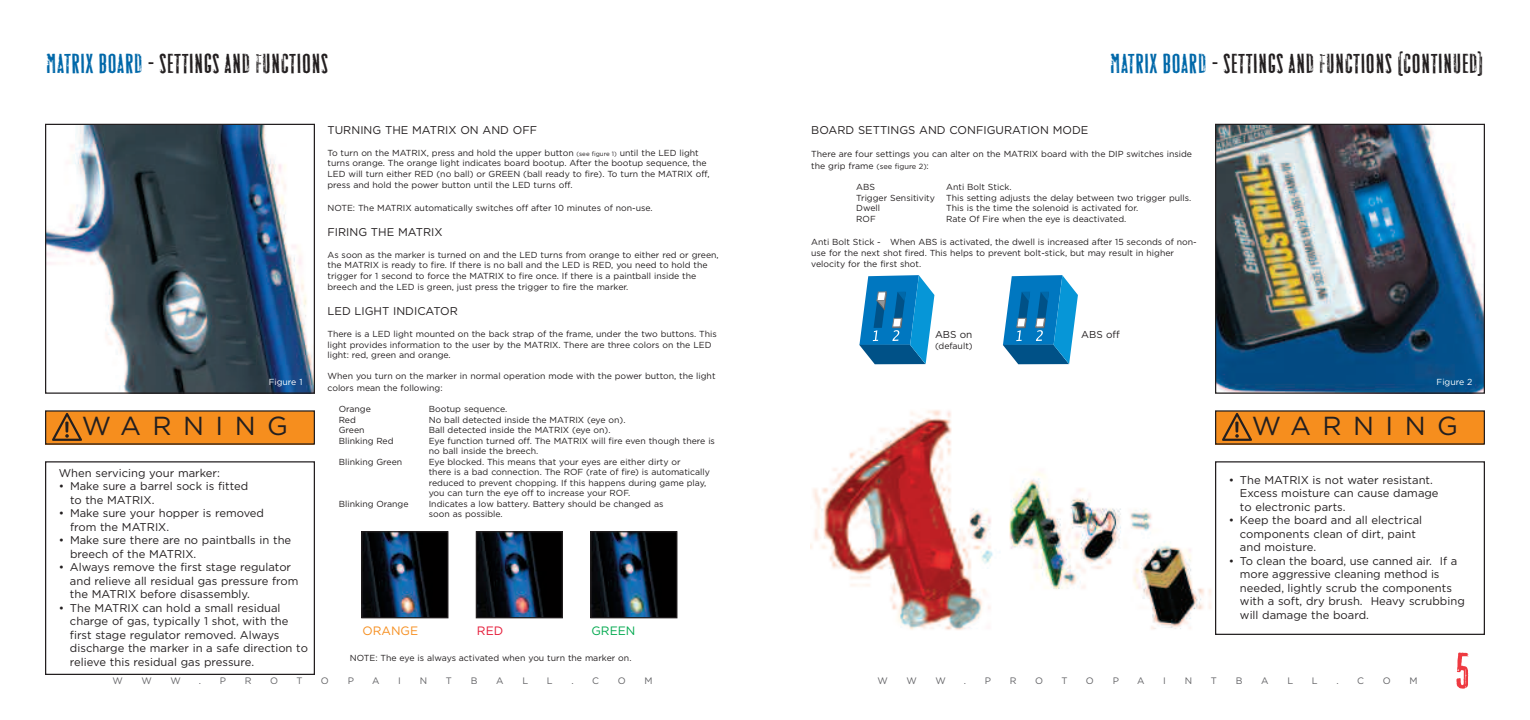
<style>
.page{position:relative;width:1530px;height:720px;background:#fff}
.page>*{position:absolute;margin:0;border:0;box-sizing:border-box;transform-origin:0 0}
.t1{font:55px "Roadkill";color:#ee3a41}
.t2{font:30px "Roadkill";letter-spacing:.025em;color:#231f20}
.t3{font:26.12px "Gotham";letter-spacing:.43em;color:#231f20}
.t4{font:12.12px "Gotham";color:#f68e1e}
.t5{font:12.12px "Gotham";color:#00a94e}
.t6{font:12.12px "Gotham";color:#e51836}
.t7{font:11.25px/13.5px "Gotham";color:#231f20}
.t8{font:10px "Gotham";color:#231f20}
.t9{font:9.38px "Gotham";color:#636366}
.t10{font:8.75px/10.5px "Gotham";color:#231f20}
.t11{font:8.75px "Gotham";color:#fff}
.s1{color:#0068a9}
.s2{font-size:6.25px}
.s3{font-size:7.5px}
</style>
<div class="page">
<img style="left:47px;top:126px;width:266px;height:266px">
<div style="left:45px;top:124px;width:270px;height:270px;border:1px solid #231f20"></div>
<div style="left:45px;top:461px;width:270px;height:214px;border:1px solid #231f20"></div>
<div style="left:46px;top:411px;width:268px;height:33px;background:#f68e1e"></div>
<svg style="left:52px;top:413px;width:30px;height:28px"></svg>
<div style="left:1215px;top:461px;width:270px;height:174px;border:1px solid #231f20"></div>
<div style="left:1216px;top:411px;width:268px;height:33px;background:#f68e1e"></div>
<svg style="left:1222px;top:413px;width:30px;height:28px"></svg>
<img style="left:1217px;top:126px;width:266px;height:266px">
<div style="left:1215px;top:124px;width:270px;height:270px;border:1px solid #231f20"></div>
<img style="left:363px;top:533px;width:83px;height:83px">
<div style="left:361px;top:531px;width:87px;height:87px;border:1px solid #231f20"></div>
<img style="left:478px;top:533px;width:83px;height:83px">
<div style="left:476px;top:531px;width:87px;height:87px;border:1px solid #231f20"></div>
<img style="left:592px;top:533px;width:83px;height:83px">
<div style="left:590px;top:531px;width:87px;height:87px;border:1px solid #231f20"></div>
<img style="left:810px;top:410px;width:402px;height:220px">
<svg style="left:859px;top:275px;width:75px;height:89px;background:#2e8bc1"></svg>
<svg style="left:1003px;top:275px;width:75px;height:89px;background:#2d8bc2"></svg>
<h2 class="t2" style="left:46px;top:45px;width:283px"><span class="s1">MATRIX BOARD</span> - SETTINGS AND FUNCTIONS</h2>
<h2 class="t2" style="left:1110px;top:45px;width:375px"><span class="s1">MATRIX BOARD</span> - SETTINGS AND FUNCTIONS (CONTINUED)</h2>
<p class="t7" style="left:328px;top:123px;width:211px">TURNING THE MATRIX ON AND OFF</p>
<p class="t10" style="left:328px;top:148px;width:384px">To turn on the MATRIX, press and hold the upper button <span class="s2">(see figure 1)</span> until the LED light turns orange. The orange light indicates board bootup. After the bootup sequence, the<br>LED will turn either RED (no ball) or GREEN (ball ready to fire). To turn the MATRIX off,</p>
<p class="t10" style="left:328px;top:180px;width:247px">press and hold the power button until the LED turns off.</p>
<p class="t10" style="left:328px;top:203px;width:327px">NOTE: The MATRIX automatically switches off after 10 minutes of non-use.</p>
<p class="t7" style="left:328px;top:225px;width:117px">FIRING THE MATRIX</p>
<p class="t10" style="left:328px;top:250px;width:393px">As soon as the marker is turned on and the LED turns from orange to either red or green, the MATRIX is ready to fire. If there is no ball and the LED is RED, you need to hold the trigger for 1 second to force the MATRIX to fire once. If there is a paintball inside the</p>
<p class="t10" style="left:328px;top:282px;width:302px">breech and the LED is green, just press the trigger to fire the marker.</p>
<p class="t7" style="left:328px;top:305px;width:132px">LED LIGHT INDICATOR</p>
<p class="t10" style="left:328px;top:329px;width:391px">There is a LED light mounted on the back strap of the frame, under the two buttons. This light provides information to the user by the MATRIX. There are three colors on the LED light: red, green and orange.</p>
<p class="t10" style="left:328px;top:371px;width:390px;line-height:11.5px">When you turn on the marker in normal operation mode with the power button, the light colors mean the following:</p>
<p class="t10" style="left:339px;top:404px;width:34px">Orange</p>
<p class="t10" style="left:429px;top:404px;width:80px">Bootup sequence.</p>
<p class="t10" style="left:339px;top:415px;width:19px">Red</p>
<p class="t10" style="left:429px;top:415px;width:198px">No ball detected inside the MATRIX (eye on).</p>
<p class="t10" style="left:339px;top:425px;width:27px">Green</p>
<p class="t10" style="left:429px;top:425px;width:183px">Ball detected inside the MATRIX (eye on).</p>
<p class="t10" style="left:339px;top:436px;width:56px">Blinking Red</p>
<p class="t10" style="left:429px;top:436px;width:288px">Eye function turned off. The MATRIX will fire even though there is no ball inside the breech.</p>
<p class="t10" style="left:339px;top:457px;width:65px">Blinking Green</p>
<p class="t10" style="left:429px;top:457px;width:283px">Eye blocked. This means that your eyes are either dirty or<br>there is a bad connection. The ROF (rate of fire) is automatically reduced to prevent chopping. If this happens during game play, you can turn the eye off to increase your ROF.</p>
<p class="t10" style="left:339px;top:499px;width:71px">Blinking Orange</p>
<p class="t10" style="left:429px;top:499px;width:236px">Indicates a low battery. Battery should be changed as soon as possible.</p>
<p class="t7" style="left:811px;top:123px;width:279px">BOARD SETTINGS AND CONFIGURATION MODE</p>
<p class="t10" style="left:811px;top:149px;width:382px;line-height:11.5px">There are four settings you can alter on the MATRIX board with the DIP switches inside the grip frame <span class="s3">(see figure 2)</span>:</p>
<p class="t10" style="left:856px;top:182px;width:20px">ABS</p>
<p class="t10" style="left:946px;top:182px;width:67px">Anti Bolt Stick.</p>
<p class="t10" style="left:856px;top:193px;width:80px">Trigger Sensitivity</p>
<p class="t10" style="left:946px;top:193px;width:247px">This setting adjusts the delay between two trigger pulls.</p>
<p class="t10" style="left:856px;top:203px;width:25px">Dwell</p>
<p class="t10" style="left:946px;top:203px;width:194px">This is the time the solenoid is activated for.</p>
<p class="t10" style="left:856px;top:214px;width:21px">ROF</p>
<p class="t10" style="left:946px;top:214px;width:182px">Rate Of Fire when the eye is deactivated.</p>
<p class="t10" style="left:811px;top:237px;width:387px">Anti Bolt Stick - When ABS is activated, the dwell is increased after 15 seconds of non&shy;use for the next shot fired. This helps to prevent bolt-stick, but may result in higher velocity for the first shot.</p>
<p class="t8" style="left:935px;top:329px;width:39px">ABS on</p>
<p class="t8" style="left:1081px;top:329px;width:40px">ABS off</p>
<p class="t10" style="left:935px;top:341px;width:39px">(default)</p>
<p class="t11" style="left:269px;top:377px;width:35px">Figure 1</p>
<p class="t11" style="left:1437px;top:377px;width:37px">Figure 2</p>
<h3 class="t3" style="left:82px;top:411px;width:208px">WARNING</h3>
<h3 class="t3" style="left:1252px;top:411px;width:208px">WARNING</h3>
<p class="t7" style="left:59px;top:466px;width:163px">When servicing your marker:</p>
<p class="t7" style="left:70px;top:480px;width:180px;text-indent:-11px">• Make sure a barrel sock is fitted to the MATRIX.</p>
<p class="t7" style="left:70px;top:507px;width:196px;text-indent:-11px">• Make sure your hopper is removed from the MATRIX.</p>
<p class="t7" style="left:70px;top:534px;width:223px;text-indent:-11px">• Make sure there are no paintballs in the breech of the MATRIX.</p>
<p class="t7" style="left:70px;top:561px;width:230px;text-indent:-11px">• Always remove the first stage regulator and relieve all residual gas pressure from the MATRIX before disassembly.</p>
<p class="t7" style="left:70px;top:601px;width:239px;text-indent:-11px">• The MATRIX can hold a small residual charge of gas, typically 1 shot, with the first stage regulator removed. Always discharge the marker in a safe direction to relieve this residual gas pressure.</p>
<p class="t7" style="left:1240px;top:473px;width:200px;text-indent:-11px">• The MATRIX is not water resistant.<br>Excess moisture can cause damage to electronic parts.</p>
<p class="t7" style="left:1240px;top:514px;width:184px;text-indent:-11px">• Keep the board and all electrical components clean of dirt, paint and moisture.</p>
<p class="t7" style="left:1240px;top:554px;width:226px;text-indent:-11px">• To clean the board, use canned air. If a more aggressive cleaning method is needed, lightly scrub the components with a soft, dry brush. Heavy scrubbing will damage the board.</p>
<h3 class="t4" style="left:362px;top:623px;width:57px">ORANGE</h3>
<h3 class="t6" style="left:477px;top:623px;width:28px">RED</h3>
<h3 class="t5" style="left:591px;top:623px;width:46px">GREEN</h3>
<h1 class="t1" style="left:1455px;top:637px;width:16px">5</h1>
<p class="t10" style="left:350px;top:652px;width:283px">NOTE: The eye is always activated when you turn the marker on.</p>
<p class="t9" style="left:112px;top:675px;width:12px">W</p>
<p class="t9" style="left:141px;top:675px;width:12px">W</p>
<p class="t9" style="left:170px;top:675px;width:12px">W</p>
<p class="t9" style="left:199px;top:675px;width:4px">.</p>
<p class="t9" style="left:220px;top:675px;width:8px">P</p>
<p class="t9" style="left:245px;top:675px;width:8px">R</p>
<p class="t9" style="left:270px;top:675px;width:9px">O</p>
<p class="t9" style="left:297px;top:675px;width:8px">T</p>
<p class="t9" style="left:321px;top:675px;width:9px">O</p>
<p class="t9" style="left:348px;top:675px;width:8px">P</p>
<p class="t9" style="left:372px;top:675px;width:9px">A</p>
<p class="t9" style="left:398px;top:675px;width:4px">I</p>
<p class="t9" style="left:420px;top:675px;width:9px">N</p>
<p class="t9" style="left:446px;top:675px;width:8px">T</p>
<p class="t9" style="left:471px;top:675px;width:8px">B</p>
<p class="t9" style="left:496px;top:675px;width:9px">A</p>
<p class="t9" style="left:522px;top:675px;width:7px">L</p>
<p class="t9" style="left:547px;top:675px;width:7px">L</p>
<p class="t9" style="left:572px;top:675px;width:4px">.</p>
<p class="t9" style="left:592px;top:675px;width:8px">C</p>
<p class="t9" style="left:618px;top:675px;width:9px">O</p>
<p class="t9" style="left:644px;top:675px;width:10px">M</p>
<p class="t9" style="left:877px;top:675px;width:12px">W</p>
<p class="t9" style="left:906px;top:675px;width:12px">W</p>
<p class="t9" style="left:935px;top:675px;width:12px">W</p>
<p class="t9" style="left:964px;top:675px;width:4px">.</p>
<p class="t9" style="left:985px;top:675px;width:8px">P</p>
<p class="t9" style="left:1010px;top:675px;width:8px">R</p>
<p class="t9" style="left:1035px;top:675px;width:9px">O</p>
<p class="t9" style="left:1062px;top:675px;width:8px">T</p>
<p class="t9" style="left:1086px;top:675px;width:9px">O</p>
<p class="t9" style="left:1113px;top:675px;width:8px">P</p>
<p class="t9" style="left:1137px;top:675px;width:9px">A</p>
<p class="t9" style="left:1163px;top:675px;width:4px">I</p>
<p class="t9" style="left:1185px;top:675px;width:9px">N</p>
<p class="t9" style="left:1211px;top:675px;width:8px">T</p>
<p class="t9" style="left:1236px;top:675px;width:8px">B</p>
<p class="t9" style="left:1261px;top:675px;width:9px">A</p>
<p class="t9" style="left:1287px;top:675px;width:7px">L</p>
<p class="t9" style="left:1312px;top:675px;width:7px">L</p>
<p class="t9" style="left:1337px;top:675px;width:4px">.</p>
<p class="t9" style="left:1357px;top:675px;width:8px">C</p>
<p class="t9" style="left:1383px;top:675px;width:9px">O</p>
<p class="t9" style="left:1409px;top:675px;width:10px">M</p>
</div>
